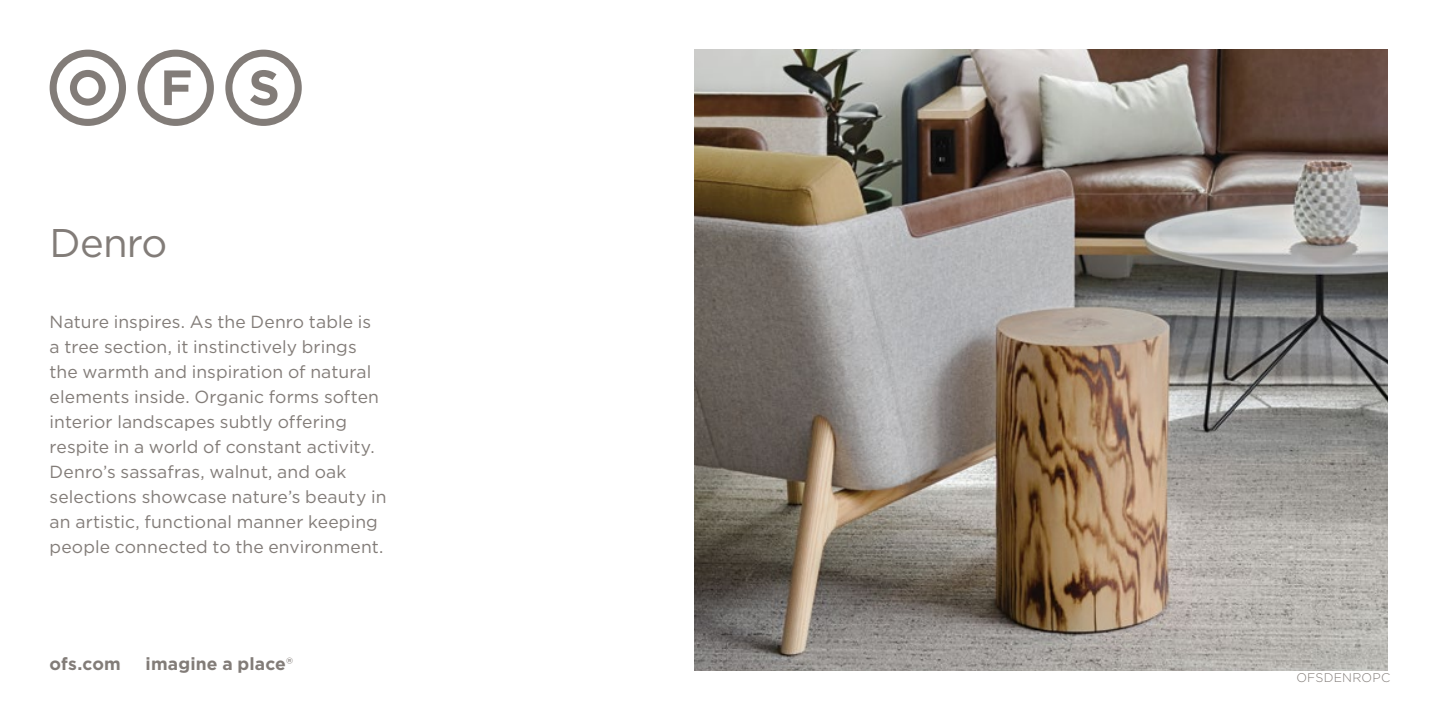
<style>
.page{position:relative;width:1440px;height:720px;background:#fff}
.page>*{position:absolute;margin:0;border:0;box-sizing:border-box;transform-origin:0 0}
.t1{font:40px "Gotham";letter-spacing:-.02em;color:#827c78}
.t2{font:17.5px/25px "Gotham";letter-spacing:.005em;color:#827c78}
.t3{font:700 17.5px "Gotham";letter-spacing:.01em;color:#827c78}
.t4{font:300 12.5px "Gotham";letter-spacing:.02em;color:#827c78}
.s1{font-weight:400}
</style>
<div class="page">
<img style="left:695px;top:50px;width:693px;height:620px">
<svg style="left:50px;top:50px;width:76px;height:76px"></svg>
<svg style="left:137px;top:50px;width:77px;height:76px"></svg>
<svg style="left:225px;top:50px;width:77px;height:76px"></svg>
<h1 class="t1" style="left:50px;top:217px;width:119px">Denro</h1>
<p class="t2" style="left:50px;top:309px;width:338px">Nature inspires. As the Denro table is<br>a tree section, it instinctively brings the warmth and inspiration of natural elements inside. Organic forms soften interior landscapes subtly offering respite in a world of constant activity.<br>Denro’s sassafras, walnut, and oak selections showcase nature’s beauty in an artistic, functional manner keeping people connected to the environment.</p>
<p class="t3" style="left:50px;top:653px;width:73px">ofs.com</p>
<p class="t3" style="left:146px;top:653px;width:149px">imagine a place<span class="s1">®</span></p>
<p class="t4" style="left:1296px;top:670px;width:95px">OFSDENROPC</p>
</div>
